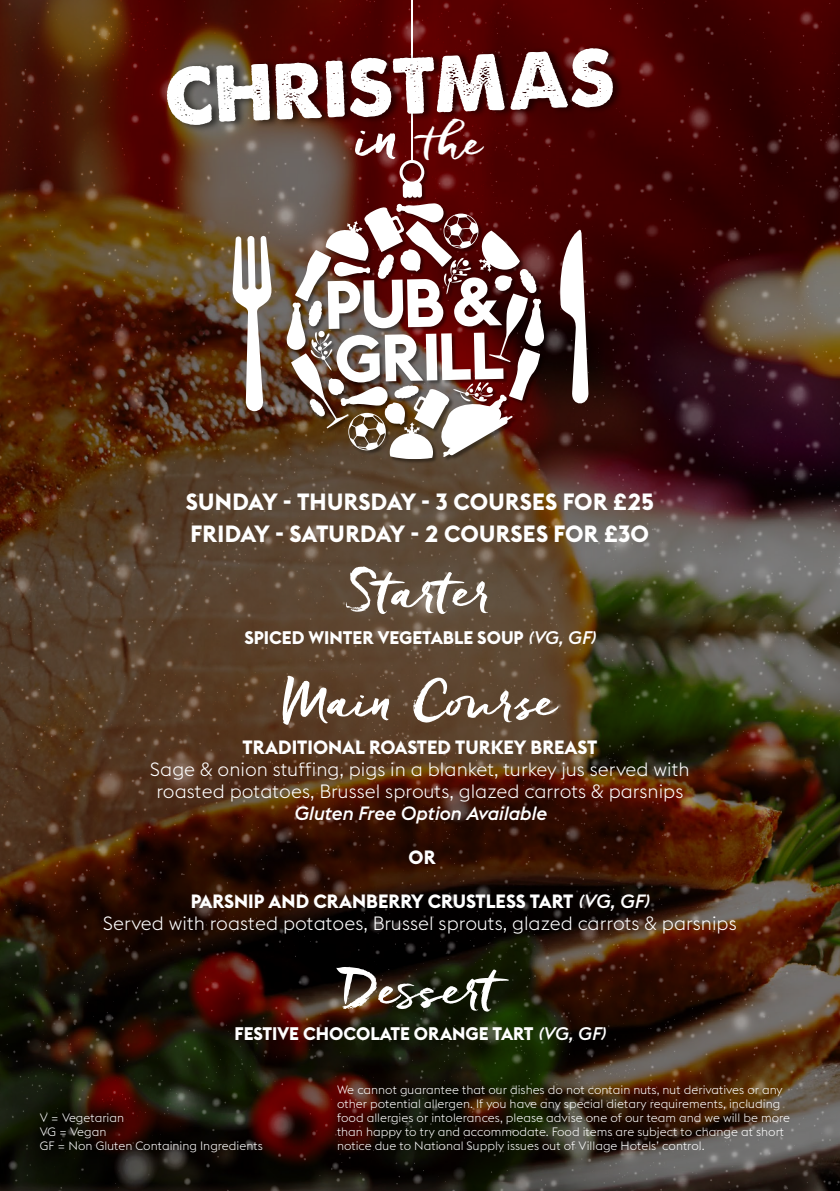
<style>
.page{position:relative;width:840px;height:1191px;background:#fff}
.page>*{position:absolute;margin:0;border:0;box-sizing:border-box;transform-origin:0 0}
.t1{font:55.6px "Freeland";color:#fff}
.t2{font:700 23.2px/32.2px "Village Flex";letter-spacing:.005em;color:#fff}
.t3{font:300 19px/22px "Village Flex";color:#fff;text-align:center}
.t4{font:700 19px "Village Flex";color:#fff}
.t5{font:italic 500 19px "Village Flex";color:#fff}
.t6{font:700 18px "Village Flex";color:#fff}
.t7{font:300 12px/14px "Village Flex";color:#fff}
.s1{font-weight:500;font-style:italic}
.s2{font-weight:700}
</style>
<div class="page">
<img style="left:0;top:0;width:839px;height:1191px">
<hr style="left:411px;top:0;width:2px;height:162px;background:#fff">
<div style="left:166px;top:44px;width:457px;height:88px;background:#000;opacity:.55"></div>
<svg style="left:167px;top:48px;width:445px;height:411px"></svg>
<h2 class="t2" style="left:186px;top:486px;width:469px">SUNDAY - THURSDAY - 3 COURSES FOR £25<br>FRIDAY - SATURDAY - 2 COURSES FOR £30</h2>
<h1 class="t1" style="left:347px;top:554px;width:146px">Starter</h1>
<h3 class="t6" style="left:244px;top:627px;width:352px">SPICED WINTER VEGETABLE SOUP <span class="s1">(VG, GF)</span></h3>
<h1 class="t1" style="left:283px;top:663px;width:275px">Main Course</h1>
<h3 class="t4" style="left:242px;top:736px;width:356px">TRADITIONAL ROASTED TURKEY BREAST</h3>
<h3 class="t3" style="left:150px;top:758px;width:540px">Sage &amp; onion stuffing, pigs in a blanket, turkey jus served with roasted potatoes, Brussel sprouts, glazed carrots &amp; parsnips</h3>
<h3 class="t5" style="left:293px;top:802px;width:254px">Gluten Free Option Available</h3>
<h3 class="t4" style="left:408px;top:846px;width:28px">OR</h3>
<h3 class="t3" style="left:103px;top:890px;width:634px"><span class="s2">PARSNIP AND CRANBERRY CRUSTLESS TART</span> <span class="s1">(VG, GF)<br></span>Served with roasted potatoes, Brussel sprouts, glazed carrots &amp; parsnips</h3>
<h1 class="t1" style="left:341px;top:952px;width:158px">Dessert</h1>
<h3 class="t6" style="left:234px;top:1023px;width:372px">FESTIVE CHOCOLATE ORANGE TART <span class="s1">(VG, GF)</span></h3>
<p class="t7" style="left:40px;top:1111px;width:224px">V = Vegetarian<br>VG = Vegan<br>GF = Non Gluten Containing Ingredients</p>
<p class="t7" style="left:337px;top:1083px;width:454px">We cannot guarantee that our dishes do not contain nuts, nut derivatives or any other potential allergen. If you have any special dietary requirements, including food allergies or intolerances, please advise one of our team and we will be more than happy to try and accommodate. Food items are subject to change at short notice due to National Supply issues out of Village Hotels’ control.</p>
</div>
